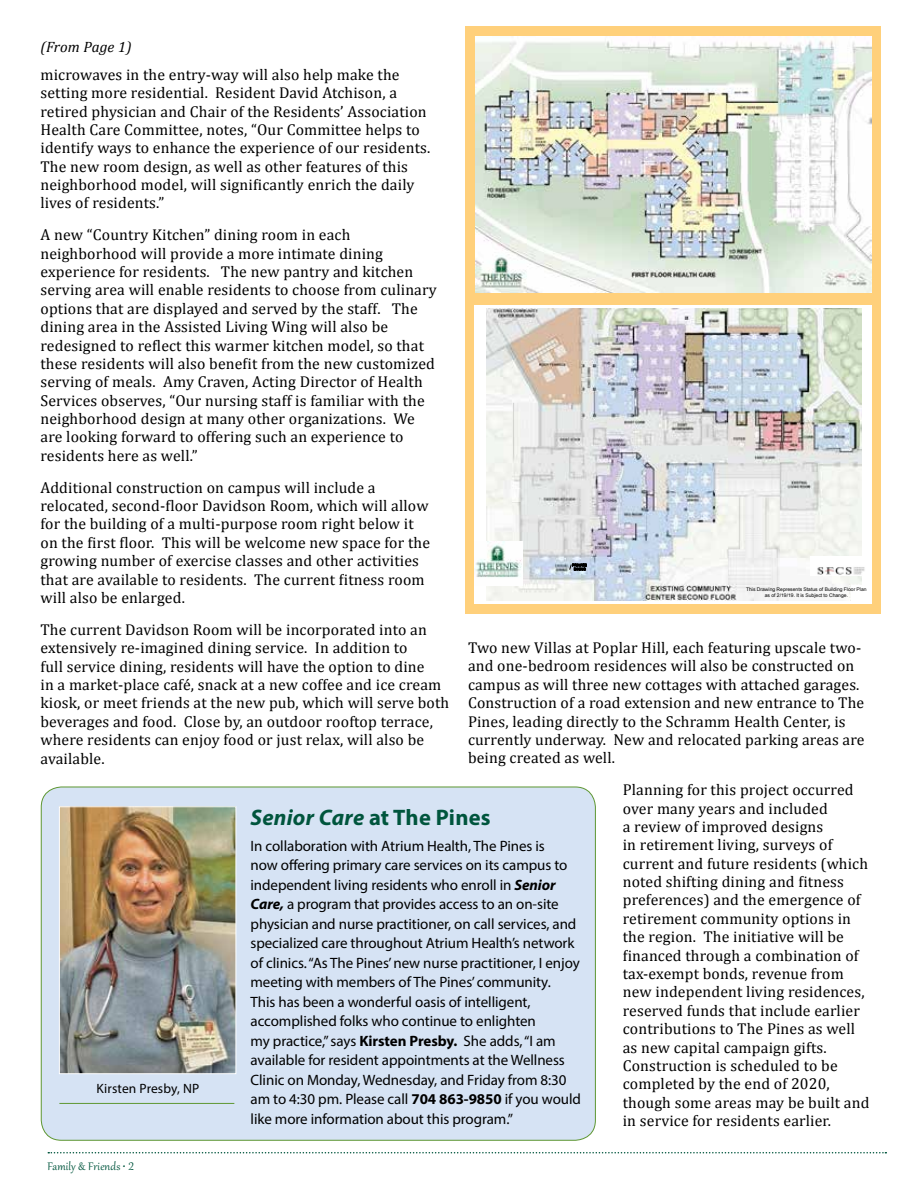
<style>
.page{position:relative;width:918px;height:1188px;background:#fff}
.page>*{position:absolute;margin:0;border:0;box-sizing:border-box;transform-origin:0 0}
.t1{font:italic 700 22.5px "Myriad Pro";letter-spacing:.01em;color:#00553d}
.t2{font:15.75px/18.5px "Cambria";letter-spacing:.01em;color:#000}
.t3{font:15px/19.5px "Myriad Pro";letter-spacing:-.005em;color:#000}
.t4{font:italic 15px "Cambria";color:#000}
.t5{font:13.5px "Gabriola";letter-spacing:.01em;color:#00553d}
.t6{font:13.5px "Myriad Pro";letter-spacing:.01em;color:#000}
.t7{font:4.95px/6px "Arial Unicode MS";letter-spacing:.005em;color:#000;text-align:center}
.s1{font-style:normal}
.s2{font-weight:700;font-style:italic}
.s3{font-weight:700}
</style>
<div class="page">
<div style="left:41px;top:787px;width:554px;height:353px;background:#d6e3f4;border-radius:20px"></div>
<svg style="left:48px;top:1152px;width:838px;height:1px"></svg>
<div style="left:465px;top:26px;width:415px;height:588px;background:#ffd07b"></div>
<div style="left:474px;top:305px;width:397px;height:298px;background:#fff"></div>
<img style="left:487px;top:308px;width:375px;height:293px">
<img style="left:811px;top:557px;width:54px;height:19px">
<img style="left:475px;top:542px;width:48px;height:43px">
<svg style="left:569px;top:564px;width:18px;height:6px"></svg>
<div style="left:851px;top:585px;width:11px;height:16px;background:#fff"></div>
<img style="left:476px;top:36px;width:395px;height:256px">
<img style="left:61px;top:808px;width:173px;height:264px">
<div style="left:59px;top:806px;width:177px;height:268px;border:1px solid #fff"></div>
<hr style="left:59px;top:1103px;width:175px;height:1px;background:#5e9732">
<p class="t4" style="left:40px;top:36px;width:93px">(From Page 1)</p>
<p class="t2" style="left:40px;top:65px;width:391px">microwaves in the entry-way will also help make the setting more residential. Resident David Atchison, a retired physician and Chair of the Residents’ Association Health Care Committee, notes, “Our Committee helps to identify ways to enhance the experience of our residents.<br>The new room design, as well as other features of this neighborhood model, will significantly enrich the daily lives of residents.”</p>
<p class="t2" style="left:40px;top:226px;width:398px">A new “Country Kitchen” dining room in each neighborhood will provide a more intimate dining experience for residents. The new pantry and kitchen serving area will enable residents to choose from culinary options that are displayed and served by the staff. The dining area in the Assisted Living Wing will also be redesigned to reflect this warmer kitchen model, so that these residents will also benefit from the new customized serving of meals. Amy Craven, Acting Director of Health Services observes, “Our nursing staff is familiar with the neighborhood design at many other organizations. We are looking forward to offering such an experience to residents here as well.”</p>
<p class="t2" style="left:40px;top:478px;width:391px">Additional construction on campus will include a relocated, second-floor Davidson Room, which will allow for the building of a multi-purpose room right below it on the first floor. This will be welcome new space for the growing number of exercise classes and other activities that are available to residents. The current fitness room will also be enlarged.</p>
<p class="t2" style="left:40px;top:620px;width:410px">The current Davidson Room will be incorporated into an extensively re-imagined dining service. In addition to<br>full service dining, residents will have the option to dine<br>in a market-place café, snack at a new coffee and ice cream kiosk, or meet friends at the new pub, which will serve both beverages and food. Close by, an outdoor rooftop terrace, where residents can enjoy food or just relax, will also be available.</p>
<p class="t7" style="left:746px;top:587px;width:122px">This Drawing Represents Status of Building Floor Plan as of 2/19/19. It is Subject to Change.</p>
<p class="t2" style="left:468px;top:638px;width:398px">Two new Villas at Poplar Hill, each featuring upscale two&shy;and one-bedroom residences will also be constructed on campus as will three new cottages with attached garages.<br>Construction of a road extension and new entrance to The Pines, leading directly to the Schramm Health Center, is currently underway. New and relocated parking areas are being created as well.</p>
<p class="t2" style="left:623px;top:781px;width:248px">Planning for this project occurred over many years and included<br>a review of improved designs<br>in retirement living, surveys of current and future residents (which noted shifting dining and fitness preferences) and the emergence of retirement community options in the region. The initiative will be financed through a combination of tax-exempt bonds, revenue from new independent living residences, reserved funds that include earlier contributions to The Pines as well as new capital campaign gifts.<br>Construction is scheduled to be completed by the end of 2020, though some areas may be built and in service for residents earlier.</p>
<h1 class="t1" style="left:251px;top:802px;width:242px">Senior Care <span class="s1">at The Pines</span></h1>
<p class="t3" style="left:251px;top:836px;width:332px">In collaboration with Atrium Health, The Pines is<br>now offering primary care services on its campus to independent living residents who enroll in <span class="s2">Senior Care,</span> a program that provides access to an on-site physician and nurse practitioner, on call services, and specialized care throughout Atrium Health’s network of clinics. “As The Pines’ new nurse practitioner, I enjoy meeting with members of The Pines’ community.<br>This has been a wonderful oasis of intelligent, accomplished folks who continue to enlighten<br>my practice,” says <span class="s3">Kirsten Presby.</span> She adds, “I am available for resident appointments at the Wellness Clinic on Monday, Wednesday, and Friday from 8:30 am to 4:30 pm. Please call <span class="s3">704 863-9850</span> if you would like more information about this program.”</p>
<p class="t6" style="left:97px;top:1081px;width:104px">Kirsten Presby, NP</p>
<p class="t5" style="left:48px;top:1157px;width:88px">Family &amp; Friends • 2</p>
</div>
